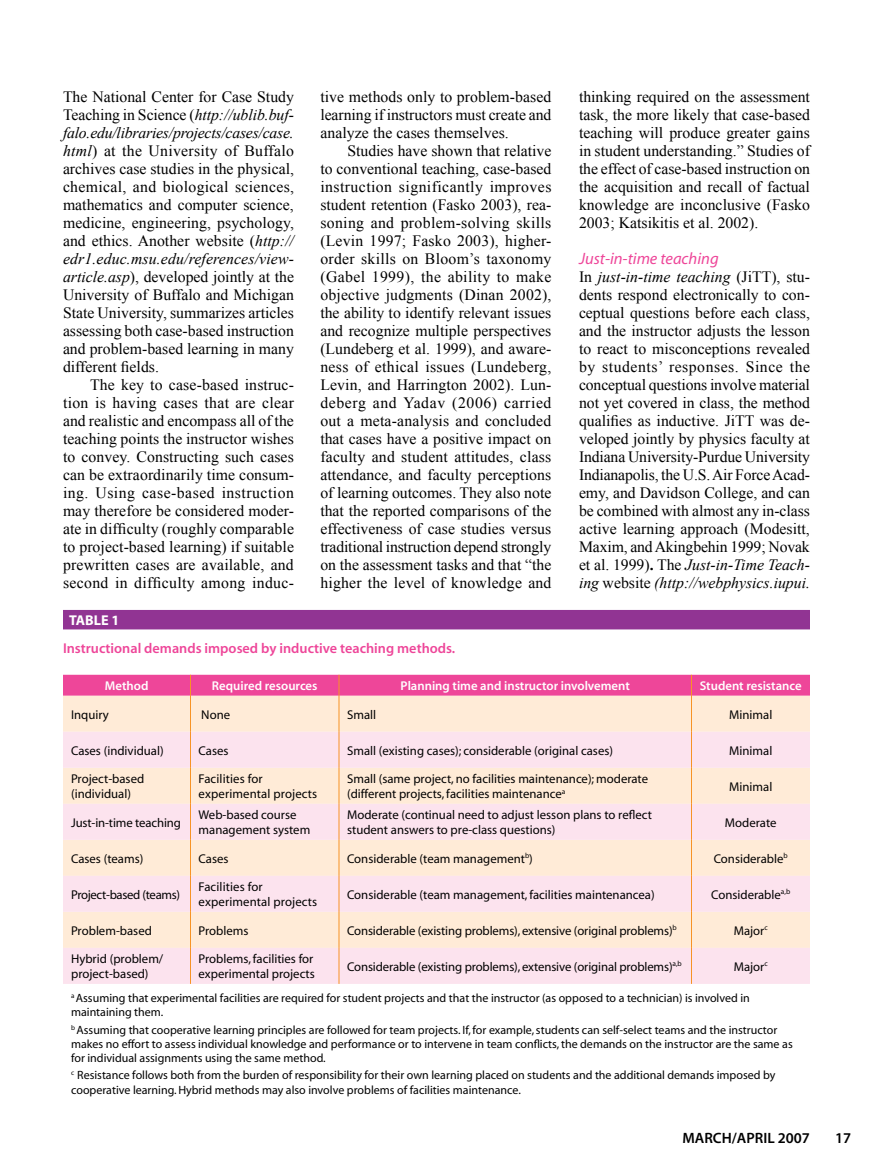
<style>
.page{position:relative;width:891px;height:1175px;background:#fff}
.page>*{position:absolute;margin:0;border:0;box-sizing:border-box;transform-origin:0 0}
.t1{font:italic 16.5px "Myriad MM";color:#ee4699}
.t2{font:15.75px/18px "Times New Roman";color:#000;text-align:justify}
.t3{font:15px "Myriad MM";color:#000}
.t4{font:14.25px "Myriad MM";color:#ee4699}
.t5{font:14.25px "Myriad MM";color:#fff}
.t6{font:12.75px/15.3px "Myriad MM";color:#000}
.t7{font:12.75px "Myriad MM";color:#fff}
.t8{font:12.75px "Myriad MM";letter-spacing:-.025em;color:#000}
.t9{font:12px/14.2px "Myriad MM";color:#000}
.s1{font-style:italic}
.s2{font-weight:700}
</style>
<div class="page">
<div style="left:63px;top:610px;width:747px;height:19px;background:#913493"></div>
<div style="left:63px;top:695px;width:747px;height:36px;background:#ffebd7"></div>
<svg style="left:63px;top:731px;width:747px;height:252px;background:#fde6e3"></svg>
<div style="left:63px;top:674px;width:747px;height:21px;background:#ee4699"></div>
<hr style="left:190px;top:695px;width:1px;height:36px;background:#f79325">
<hr style="left:339px;top:695px;width:1px;height:36px;background:#f79325">
<hr style="left:691px;top:695px;width:1px;height:36px;background:#f79325">
<hr style="left:190px;top:731px;width:1px;height:36px;background:#f79325">
<hr style="left:339px;top:731px;width:1px;height:36px;background:#f79325">
<hr style="left:691px;top:731px;width:1px;height:36px;background:#f79325">
<hr style="left:190px;top:767px;width:1px;height:36px;background:#f79325">
<hr style="left:339px;top:767px;width:1px;height:36px;background:#f79325">
<hr style="left:691px;top:767px;width:1px;height:36px;background:#f79325">
<hr style="left:190px;top:803px;width:1px;height:36px;background:#f79325">
<hr style="left:339px;top:803px;width:1px;height:36px;background:#f79325">
<hr style="left:691px;top:803px;width:1px;height:36px;background:#f79325">
<hr style="left:190px;top:839px;width:1px;height:36px;background:#f79325">
<hr style="left:339px;top:839px;width:1px;height:36px;background:#f79325">
<hr style="left:691px;top:839px;width:1px;height:36px;background:#f79325">
<hr style="left:190px;top:875px;width:1px;height:36px;background:#f79325">
<hr style="left:339px;top:875px;width:1px;height:36px;background:#f79325">
<hr style="left:691px;top:875px;width:1px;height:36px;background:#f79325">
<hr style="left:190px;top:911px;width:1px;height:36px;background:#f79325">
<hr style="left:339px;top:911px;width:1px;height:36px;background:#f79325">
<hr style="left:691px;top:911px;width:1px;height:36px;background:#f79325">
<hr style="left:190px;top:947px;width:1px;height:36px;background:#f79325">
<hr style="left:339px;top:947px;width:1px;height:36px;background:#f79325">
<hr style="left:691px;top:947px;width:1px;height:36px;background:#f79325">
<p class="t2" style="left:63px;top:87px;width:233px">The National Center for Case Study Teaching in Science (<span class="s1">http://ublib.buf&shy;falo.edu/libraries/projects/cases/case. html</span>) at the University of Buffalo archives case studies in the physical, chemical, and biological sciences, mathematics and computer science, medicine, engineering, psychology, and ethics. Another website (<span class="s1">http:// edr1.educ.msu.edu/references/view&shy;article.asp</span>), developed jointly at the University of Buffalo and Michigan State University, summarizes articles assessing both case-based instruction and problem-based learning in many different fields.</p>
<p class="t2" style="left:63px;top:375px;width:233px;text-indent:27px">The key to case-based instruc&shy;tion is having cases that are clear and realistic and encompass all of the teaching points the instructor wishes to convey. Constructing such cases can be extraordinarily time consum&shy;ing. Using case-based instruction may therefore be considered moder&shy;ate in difficulty (roughly comparable to project-based learning) if suitable prewritten cases are available, and second in difficulty among induc-</p>
<p class="t2" style="left:320px;top:87px;width:233px">tive methods only to problem-based learning if instructors must create and analyze the cases themselves.</p>
<p class="t2" style="left:320px;top:141px;width:233px;text-indent:27px">Studies have shown that relative to conventional teaching, case-based instruction significantly improves student retention (Fasko 2003), rea&shy;soning and problem-solving skills (Levin 1997; Fasko 2003), higher&shy;order skills on Bloom’s taxonomy (Gabel 1999), the ability to make objective judgments (Dinan 2002), the ability to identify relevant issues and recognize multiple perspectives (Lundeberg et al. 1999), and aware&shy;ness of ethical issues (Lundeberg, Levin, and Harrington 2002). Lun&shy;deberg and Yadav (2006) carried out a meta-analysis and concluded that cases have a positive impact on faculty and student attitudes, class attendance, and faculty perceptions of learning outcomes. They also note that the reported comparisons of the effectiveness of case studies versus traditional instruction depend strongly on the assessment tasks and that “the higher the level of knowledge and</p>
<p class="t2" style="left:579px;top:87px;width:233px">thinking required on the assessment task, the more likely that case-based teaching will produce greater gains in student understanding.” Studies of the effect of case-based instruction on the acquisition and recall of factual knowledge are inconclusive (Fasko 2003; Katsikitis et al. 2002).</p>
<p class="t1" style="left:579px;top:250px;width:141px">Just-in-time teaching</p>
<p class="t2" style="left:579px;top:267px;width:233px">In <span class="s1">just-in-time teaching</span> (JiTT), stu&shy;dents respond electronically to con&shy;ceptual questions before each class, and the instructor adjusts the lesson to react to misconceptions revealed by students’ responses. Since the conceptual questions involve material not yet covered in class, the method qualifies as inductive. JiTT was de&shy;veloped jointly by physics faculty at Indiana University-Purdue University Indianapolis, the U.S. Air Force Acad&shy;emy, and Davidson College, and can be combined with almost any in-class active learning approach (Modesitt, Maxim, and Akingbehin 1999; Novak et al. 1999)<span class="s2">.</span> The <span class="s1">Just-in-Time Teach&shy;ing</span> website <span class="s1">(http://webphysics.iupui.</span></p>
<p class="t5" style="left:69px;top:613px;width:52px">Table 1</p>
<p class="t4" style="left:63px;top:642px;width:394px">Instructional demands imposed by inductive teaching methods.</p>
<p class="t7" style="left:105px;top:679px;width:45px">Method</p>
<p class="t7" style="left:212px;top:679px;width:107px">Required resources</p>
<p class="t7" style="left:401px;top:679px;width:231px">Planning time and instructor involvement</p>
<p class="t7" style="left:700px;top:679px;width:103px">Student resistance</p>
<p class="t6" style="left:71px;top:707px;width:39px">Inquiry</p>
<p class="t6" style="left:201px;top:707px;width:30px">None</p>
<p class="t6" style="left:347px;top:707px;width:31px">Small</p>
<p class="t6" style="left:729px;top:707px;width:45px">Minimal</p>
<p class="t6" style="left:71px;top:743px;width:94px">Cases (individual)</p>
<p class="t6" style="left:199px;top:743px;width:31px">Cases</p>
<p class="t6" style="left:347px;top:743px;width:268px">Small (existing cases); considerable (original cases)</p>
<p class="t6" style="left:729px;top:743px;width:45px">Minimal</p>
<p class="t6" style="left:71px;top:771px;width:75px">Project-based (individual)</p>
<p class="t6" style="left:199px;top:771px;width:120px">Facilities for experimental projects</p>
<p class="t6" style="left:347px;top:771px;width:303px">Small (same project, no facilities maintenance); moderate (different projects, facilities maintenance<sup>a</sup></p>
<p class="t6" style="left:729px;top:779px;width:45px">Minimal</p>
<p class="t6" style="left:71px;top:815px;width:111px">Just-in-time teaching</p>
<p class="t6" style="left:199px;top:807px;width:113px">Web-based course management system</p>
<p class="t6" style="left:347px;top:807px;width:306px">Moderate (continual need to adjust lesson plans to reflect student answers to pre-class questions)</p>
<p class="t6" style="left:725px;top:815px;width:53px">Moderate</p>
<p class="t6" style="left:71px;top:851px;width:74px">Cases (teams)</p>
<p class="t6" style="left:199px;top:851px;width:31px">Cases</p>
<p class="t6" style="left:347px;top:851px;width:187px">Considerable (team management<sup>b</sup>)</p>
<p class="t6" style="left:714px;top:851px;width:76px">Considerable<sup>b</sup></p>
<p class="t8" style="left:71px;top:888px;width:111px">Project-based (teams)</p>
<p class="t6" style="left:199px;top:879px;width:120px">Facilities for experimental projects</p>
<p class="t6" style="left:347px;top:887px;width:309px">Considerable (team management, facilities maintenancea)</p>
<p class="t6" style="left:711px;top:887px;width:81px">Considerable<sup>a,b</sup></p>
<p class="t6" style="left:71px;top:923px;width:82px">Problem-based</p>
<p class="t6" style="left:199px;top:923px;width:51px">Problems</p>
<p class="t6" style="left:347px;top:923px;width:331px">Considerable (existing problems), extensive (original problems)<sup>b</sup></p>
<p class="t6" style="left:734px;top:923px;width:36px">Major<sup>c</sup></p>
<p class="t6" style="left:71px;top:951px;width:94px">Hybrid (problem/ project-based)</p>
<p class="t6" style="left:199px;top:951px;width:118px">Problems, facilities for experimental projects</p>
<p class="t6" style="left:347px;top:959px;width:336px">Considerable (existing problems), extensive (original problems)<sup>a,b</sup></p>
<p class="t6" style="left:734px;top:959px;width:36px">Major<sup>c</sup></p>
<p class="t9" style="left:71px;top:991px;width:680px"><sup>a</sup> Assuming that experimental facilities are required for student projects and that the instructor (as opposed to a technician) is involved in maintaining them.</p>
<p class="t9" style="left:71px;top:1023px;width:723px"><sup>b</sup> Assuming that cooperative learning principles are followed for team projects. If, for example, students can self-select teams and the instructor makes no effort to assess individual knowledge and performance or to intervene in team conflicts, the demands on the instructor are the same as for individual assignments using the same method.</p>
<p class="t9" style="left:71px;top:1068px;width:706px"><sup>c</sup> Resistance follows both from the burden of responsibility for their own learning placed on students and the additional demands imposed by cooperative learning. Hybrid methods may also involve problems of facilities maintenance.</p>
<p class="t3" style="left:682px;top:1131px;width:129px">March/April 2007</p>
<p class="t3" style="left:835px;top:1131px;width:18px">17</p>
</div>
